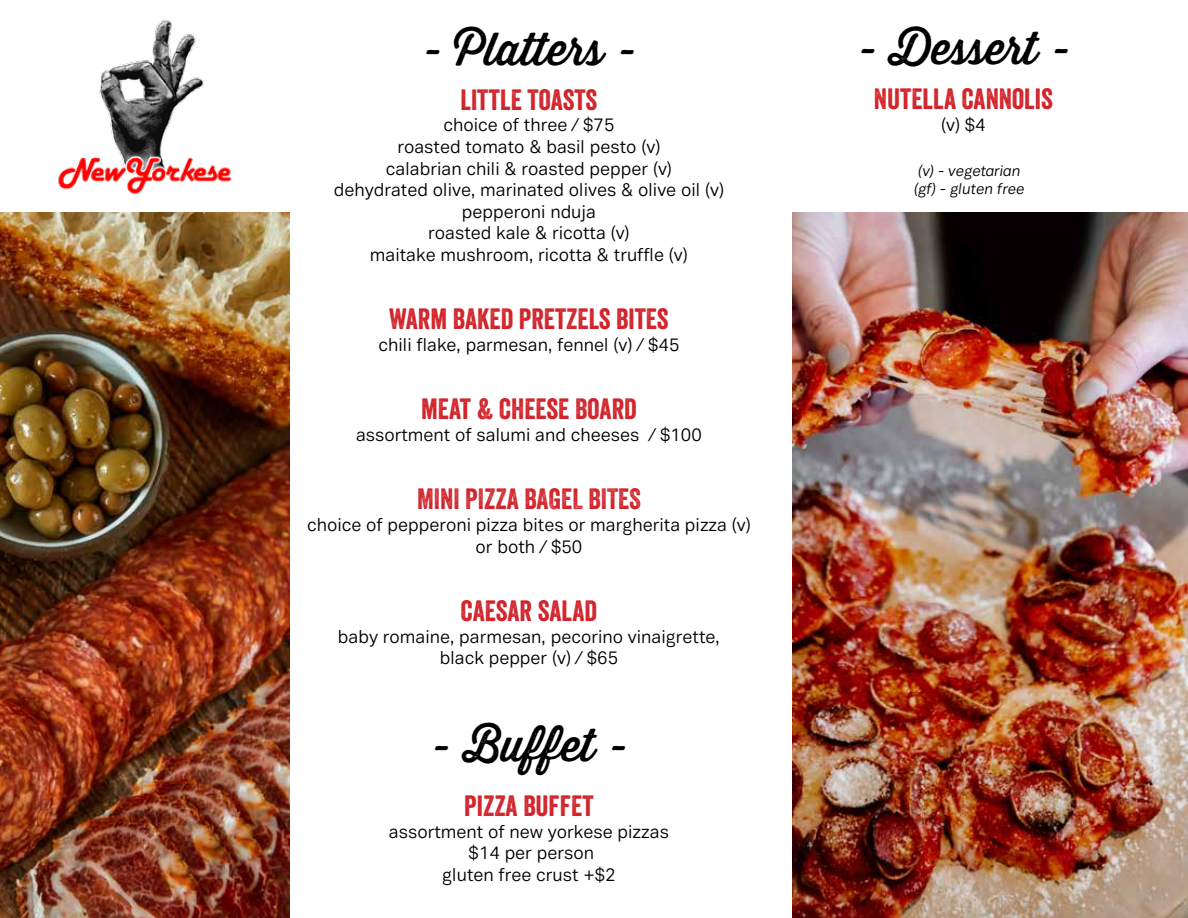
<style>
.page{position:relative;width:1188px;height:918px;background:#fff}
.page>*{position:absolute;margin:0;border:0;box-sizing:border-box;transform-origin:0 0}
.t1{font:45px "Thirsty Rough Reg";color:#000}
.t2{font:28.5px "Veneer";color:#d2232a}
.t3{font:18px/21.6px "Vaud";color:#000;text-align:center}
.t4{font:italic 15px/18px "Vaud";color:#000}
</style>
<div class="page">
<img style="left:0;top:213px;width:289px;height:705px">
<img style="left:58px;top:19px;width:174px;height:175px">
<img style="left:792px;top:213px;width:396px;height:705px">
<h1 class="t1" style="left:421px;top:16px;width:218px">- Platters -</h1>
<h2 class="t2" style="left:460px;top:82px;width:138px">LITTLE TOASTS</h2>
<p class="t3" style="left:334px;top:114px;width:392px">choice of three / $75<br>roasted tomato &amp; basil pesto (v)<br>calabrian chili &amp; roasted pepper (v)<br>dehydrated olive, marinated olives &amp; olive oil (v) pepperoni nduja<br>roasted kale &amp; ricotta (v)<br>maitake mushroom, ricotta &amp; truffle (v)</p>
<h2 class="t2" style="left:389px;top:302px;width:281px">WARM BAKED PRETZELS BITES</h2>
<p class="t3" style="left:378px;top:334px;width:303px">chili flake, parmesan, fennel (v) / $45</p>
<h2 class="t2" style="left:421px;top:392px;width:217px">MEAT &amp; CHEESE BOARD</h2>
<p class="t3" style="left:356px;top:424px;width:347px">assortment of salumi and cheeses / $100</p>
<h2 class="t2" style="left:417px;top:482px;width:225px">MINI PIZZA BAGEL BITES</h2>
<p class="t3" style="left:307px;top:514px;width:445px">choice of pepperoni pizza bites or margherita pizza (v) or both / $50</p>
<h2 class="t2" style="left:461px;top:593px;width:138px">CAESAR SALAD</h2>
<p class="t3" style="left:338px;top:626px;width:383px">baby romaine, parmesan, pecorino vinaigrette, black pepper (v) / $65</p>
<h1 class="t1" style="left:429px;top:712px;width:201px">- Buffet -</h1>
<h2 class="t2" style="left:464px;top:788px;width:131px">PIZZA BUFFET</h2>
<p class="t3" style="left:389px;top:821px;width:282px">assortment of new yorkese pizzas $14 per person<br>gluten free crust +$2</p>
<h1 class="t1" style="left:855px;top:15px;width:217px">- Dessert -</h1>
<h2 class="t2" style="left:874px;top:82px;width:180px">NUTELLA CANNOLIS</h2>
<p class="t3" style="left:941px;top:114px;width:46px">(v) $4</p>
<p class="t4" style="left:914px;top:162px;width:112px">(v) - vegetarian (gf) - gluten free</p>
</div>
